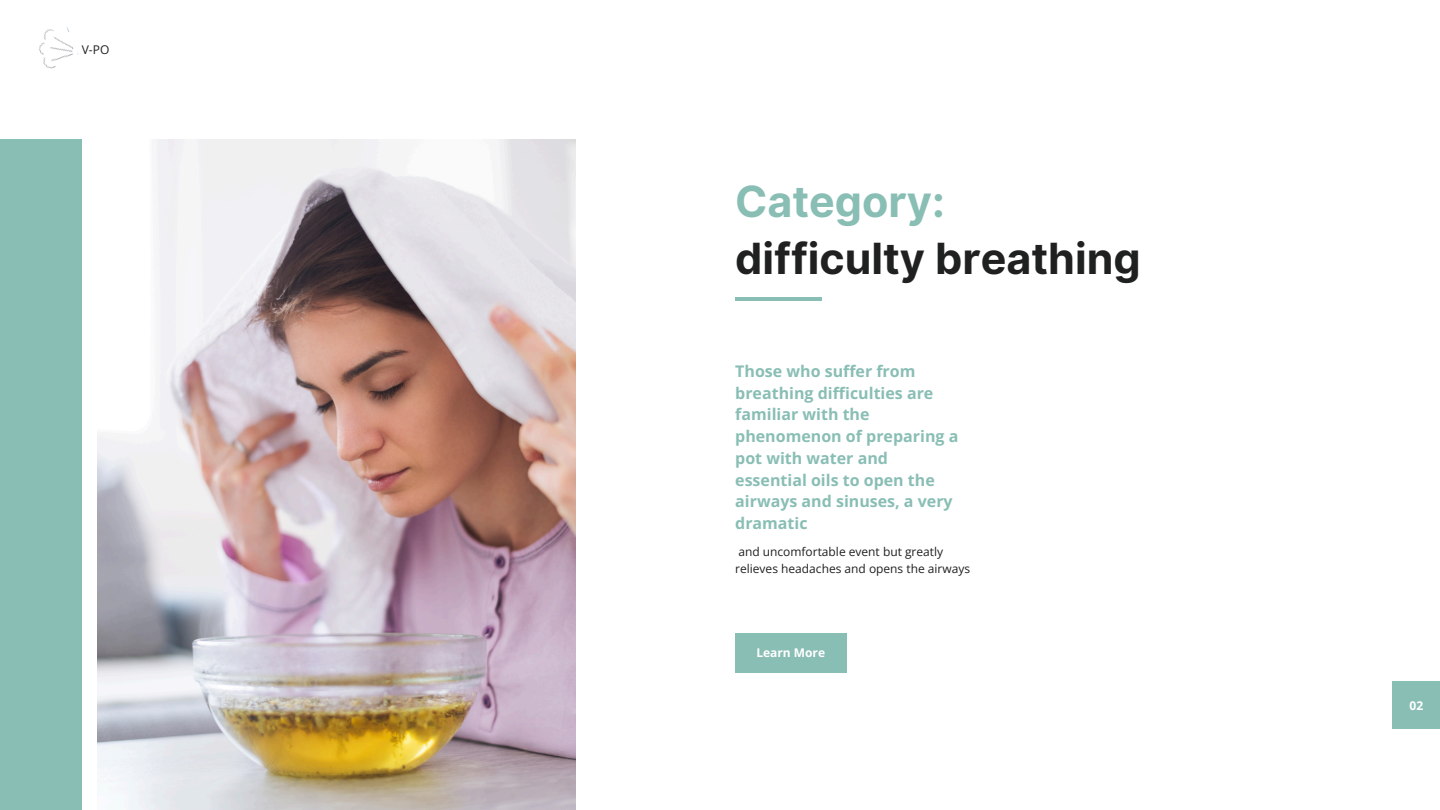
<style>
.page{position:relative;width:1440px;height:810px;background:#fff}
.page>*{position:absolute;margin:0;border:0;box-sizing:border-box;transform-origin:0 0}
.t1{font:700 43px/57px "Inter";color:#1f2020}
.t2{font:700 16px/21.8px "Open Sans";color:#89beb5}
.t3{font:12px/16.5px "Open Sans";color:#1f2020}
.t4{font:700 12px "Open Sans";color:#fff}
.s1{color:#89beb5}
</style>
<div class="page">
<div style="left:1393px;top:682px;width:47px;height:47px;background:#89beb5"></div>
<img style="left:97px;top:139px;width:479px;height:671px">
<div style="left:0;top:139px;width:82px;height:671px;background:#89beb5"></div>
<hr style="left:735px;top:297px;width:87px;height:4px;background:#89beb5">
<div style="left:735px;top:633px;width:111px;height:39px;background:#89beb5"></div>
<img style="left:39px;top:27px;width:40px;height:42px">
<p class="t3" style="left:82px;top:41px;width:29px">V-PO</p>
<h3 class="t1" style="left:735px;top:173px;width:407px"><span class="s1">Category: </span>difficulty breathing</h3>
<h1 class="t2" style="left:735px;top:360px;width:225px">Those who suffer from breathing difficulties are familiar with the phenomenon of preparing a pot with water and essential oils to open the airways and sinuses, a very dramatic</h1>
<p class="t3" style="left:735px;top:543px;width:236px">and uncomfortable event but greatly relieves headaches and opens the airways</p>
<h2 class="t4" style="left:756px;top:645px;width:70px">Learn More</h2>
<p class="t4" style="left:1410px;top:697px;width:15px">02</p>
</div>
